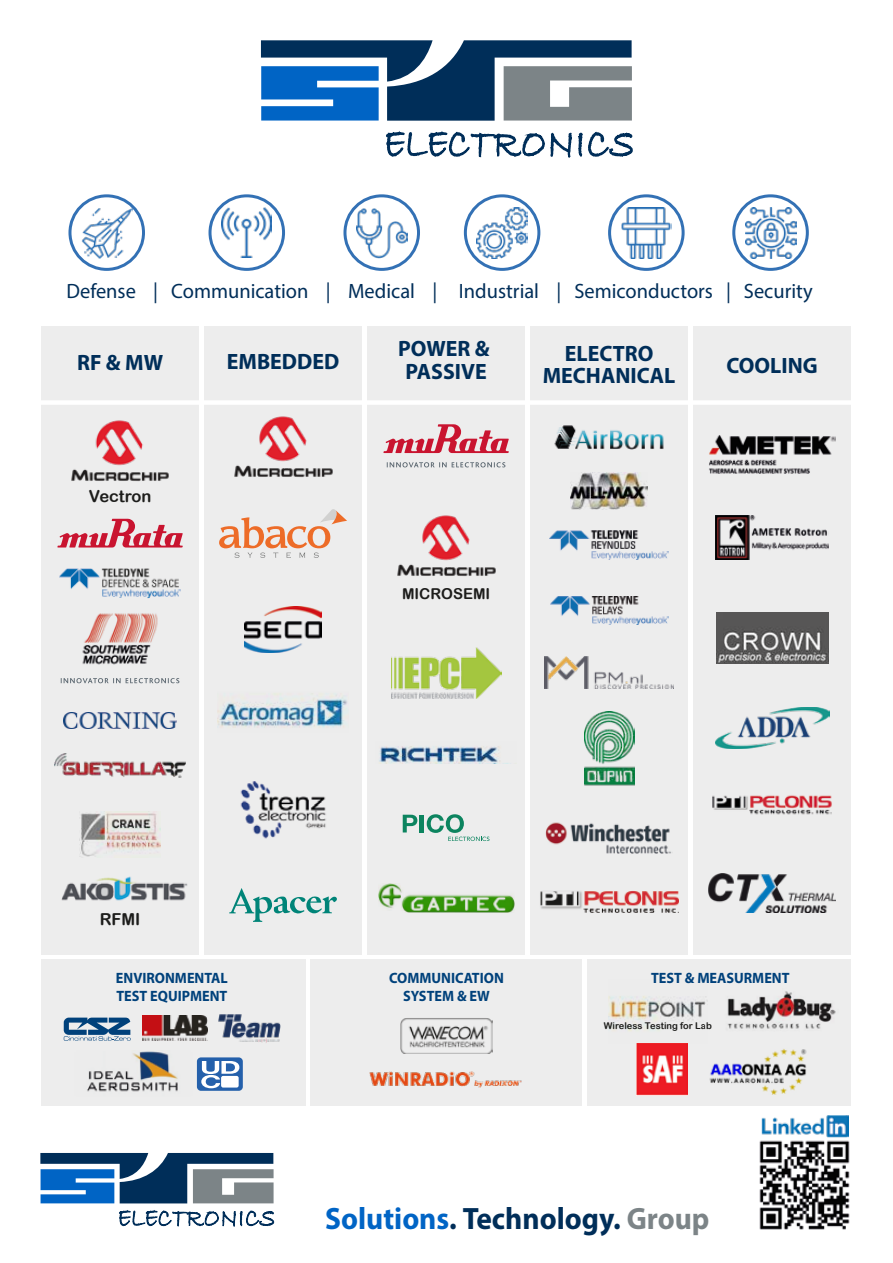
<style>
.page{position:relative;width:893px;height:1263px;background:#fff}
.page>*{position:absolute;margin:0;border:0;box-sizing:border-box;transform-origin:0 0}
.t1{font:700 31.05px "Myriad Pro";color:#002e59;scale:.95 1}
.t2{font:700 22.2px/22.2px "Myriad Pro";color:#002e59;text-align:center}
.t3{font:20.85px "Myriad Pro";color:#002e59}
.t4{font:16.5px "Arial Rounded MT Bold";color:#1d1d1b}
.t5{font:700 15px/18px "Myriad Pro";color:#00417b;scale:.95 1}
.t6{font:15px "Arial Rounded MT Bold";color:#1d1d1b}
.t7{font:9.3px "Arial Rounded MT Bold";color:#1d1d1b}
.s1{color:#0064c5}
.s2{color:#7c8487}
</style>
<div class="page">
<div style="left:41px;top:959px;width:264px;height:147px;background:#ededed"></div>
<div style="left:588px;top:959px;width:263px;height:147px;background:#ededed"></div>
<div style="left:311px;top:959px;width:271px;height:147px;background:#ededed"></div>
<div style="left:41px;top:326px;width:158px;height:629px;background:#ededed"></div>
<div style="left:204px;top:326px;width:158px;height:629px;background:#ededed"></div>
<div style="left:367px;top:326px;width:158px;height:629px;background:#ededed"></div>
<div style="left:530px;top:326px;width:158px;height:629px;background:#ededed"></div>
<div style="left:693px;top:326px;width:158px;height:629px;background:#ededed"></div>
<svg style="left:229px;top:888px;width:108px;height:34px"></svg>
<img style="left:554px;top:425px;width:110px;height:25px">
<img style="left:401px;top:1018px;width:91px;height:36px">
<img style="left:379px;top:746px;width:122px;height:17px">
<svg style="left:403px;top:815px;width:14px;height:17px"></svg>
<hr style="left:420px;top:815px;width:4px;height:17px;background:#0c845f">
<svg style="left:427px;top:814px;width:62px;height:27px"></svg>
<img style="left:369px;top:1071px;width:153px;height:17px">
<svg style="left:57px;top:519px;width:126px;height:28px"></svg>
<svg style="left:61px;top:678px;width:118px;height:5px"></svg>
<svg style="left:383px;top:424px;width:126px;height:29px"></svg>
<svg style="left:387px;top:462px;width:118px;height:5px"></svg>
<img style="left:571px;top:473px;width:76px;height:37px">
<img style="left:64px;top:712px;width:112px;height:16px">
<img style="left:54px;top:754px;width:132px;height:24px">
<img style="left:391px;top:647px;width:110px;height:52px">
<img style="left:245px;top:606px;width:76px;height:47px">
<img style="left:716px;top:613px;width:112px;height:51px">
<img style="left:550px;top:530px;width:118px;height:30px">
<img style="left:550px;top:597px;width:118px;height:28px">
<img style="left:712px;top:795px;width:120px;height:20px">
<img style="left:715px;top:707px;width:114px;height:41px">
<img style="left:234px;top:416px;width:99px;height:62px">
<img style="left:71px;top:420px;width:98px;height:62px">
<img style="left:397px;top:515px;width:99px;height:62px">
<img style="left:59px;top:568px;width:122px;height:30px">
<img style="left:79px;top:811px;width:82px;height:46px">
<img style="left:709px;top:435px;width:126px;height:39px">
<img style="left:716px;top:516px;width:112px;height:44px">
<svg style="left:64px;top:1017px;width:67px;height:23px"></svg>
<div style="left:197px;top:1057px;width:46px;height:34px;background:#2460ab;border-radius:4px"></div>
<svg style="left:201px;top:1061px;width:38px;height:27px"></svg>
<div style="left:221px;top:1076px;width:18px;height:11px;background:#fff;border-radius:2px"></div>
<img style="left:87px;top:1051px;width:91px;height:41px">
<img style="left:142px;top:1015px;width:65px;height:26px">
<img style="left:218px;top:1014px;width:62px;height:29px">
<img style="left:218px;top:693px;width:129px;height:35px">
<img style="left:82px;top:613px;width:76px;height:52px">
<img style="left:544px;top:657px;width:130px;height:31px">
<svg style="left:219px;top:509px;width:128px;height:49px"></svg>
<img style="left:61px;top:876px;width:127px;height:25px">
<img style="left:240px;top:781px;width:86px;height:58px">
<img style="left:584px;top:712px;width:50px;height:74px">
<img style="left:545px;top:822px;width:126px;height:32px">
<img style="left:540px;top:891px;width:139px;height:21px">
<img style="left:378px;top:883px;width:136px;height:29px">
<img style="left:708px;top:873px;width:128px;height:40px">
<img style="left:609px;top:996px;width:97px;height:35px">
<svg style="left:734px;top:196px;width:73px;height:73px"></svg>
<div style="left:732px;top:194px;width:77px;height:77px;border:3px solid #3371b5;border-radius:50%"></div>
<img style="left:745px;top:207px;width:51px;height:51px">
<svg style="left:70px;top:196px;width:73px;height:73px"></svg>
<div style="left:68px;top:194px;width:77px;height:77px;border:3px solid #3371b5;border-radius:50%"></div>
<img style="left:81px;top:207px;width:51px;height:51px">
<svg style="left:610px;top:196px;width:73px;height:73px"></svg>
<div style="left:608px;top:194px;width:77px;height:77px;border:3px solid #3371b5;border-radius:50%"></div>
<img style="left:621px;top:207px;width:51px;height:51px">
<svg style="left:465px;top:196px;width:74px;height:73px"></svg>
<div style="left:464px;top:194px;width:76px;height:77px;border:3px solid #3371b5;border-radius:50%"></div>
<img style="left:477px;top:207px;width:51px;height:51px">
<svg style="left:345px;top:196px;width:73px;height:73px"></svg>
<div style="left:343px;top:194px;width:77px;height:77px;border:3px solid #3371b5;border-radius:50%"></div>
<img style="left:356px;top:207px;width:51px;height:51px">
<svg style="left:210px;top:196px;width:74px;height:73px"></svg>
<div style="left:209px;top:194px;width:76px;height:77px;border:3px solid #3371b5;border-radius:50%"></div>
<img style="left:222px;top:208px;width:50px;height:50px">
<div style="left:3px;top:400px;width:887px;height:5px;background:#fff"></div>
<img style="left:636px;top:1043px;width:52px;height:52px">
<img style="left:727px;top:991px;width:109px;height:38px">
<img style="left:709px;top:1049px;width:98px;height:46px">
<svg style="left:261px;top:40px;width:372px;height:118px"></svg>
<img style="left:759px;top:1131px;width:91px;height:99px">
<svg style="left:40px;top:1153px;width:235px;height:74px"></svg>
<img style="left:762px;top:1115px;width:86px;height:35px">
<p class="t3" style="left:66px;top:278px;width:748px">Defense | Communication | Medical | Industrial | Semiconductors | Security</p>
<p class="t2" style="left:77px;top:351px;width:88px">RF &amp; MW</p>
<p class="t2" style="left:227px;top:350px;width:114px">EMBEDDED</p>
<p class="t4" style="left:89px;top:486px;width:64px">Vectron</p>
<p class="t2" style="left:398px;top:337px;width:93px">POWER &amp;<br>PASSIVE</p>
<p class="t2" style="left:543px;top:342px;width:134px">ELECTRO<br>MECHANICAL</p>
<p class="t2" style="left:727px;top:354px;width:93px">COOLING</p>
<p class="t6" style="left:402px;top:585px;width:90px">MICROSEMI</p>
<p class="t4" style="left:100px;top:910px;width:42px">RFMI</p>
<p class="t5" style="left:116px;top:969px;width:119px">ENVIRONMENTAL<br>TEST EQUIPMENT</p>
<p class="t5" style="left:389px;top:969px;width:122px;text-align:center">COMMUNICATION<br>SYSTEM &amp; EW</p>
<p class="t5" style="left:651px;top:969px;width:147px">TEST &amp; MEASURMENT</p>
<p class="t7" style="left:604px;top:1020px;width:110px">Wireless Testing for Lab</p>
<h1 class="t1" style="left:325px;top:1199px;width:406px"><span class="s1">Solutions</span>. Technology. <span class="s2">Group</span></h1>
</div>
